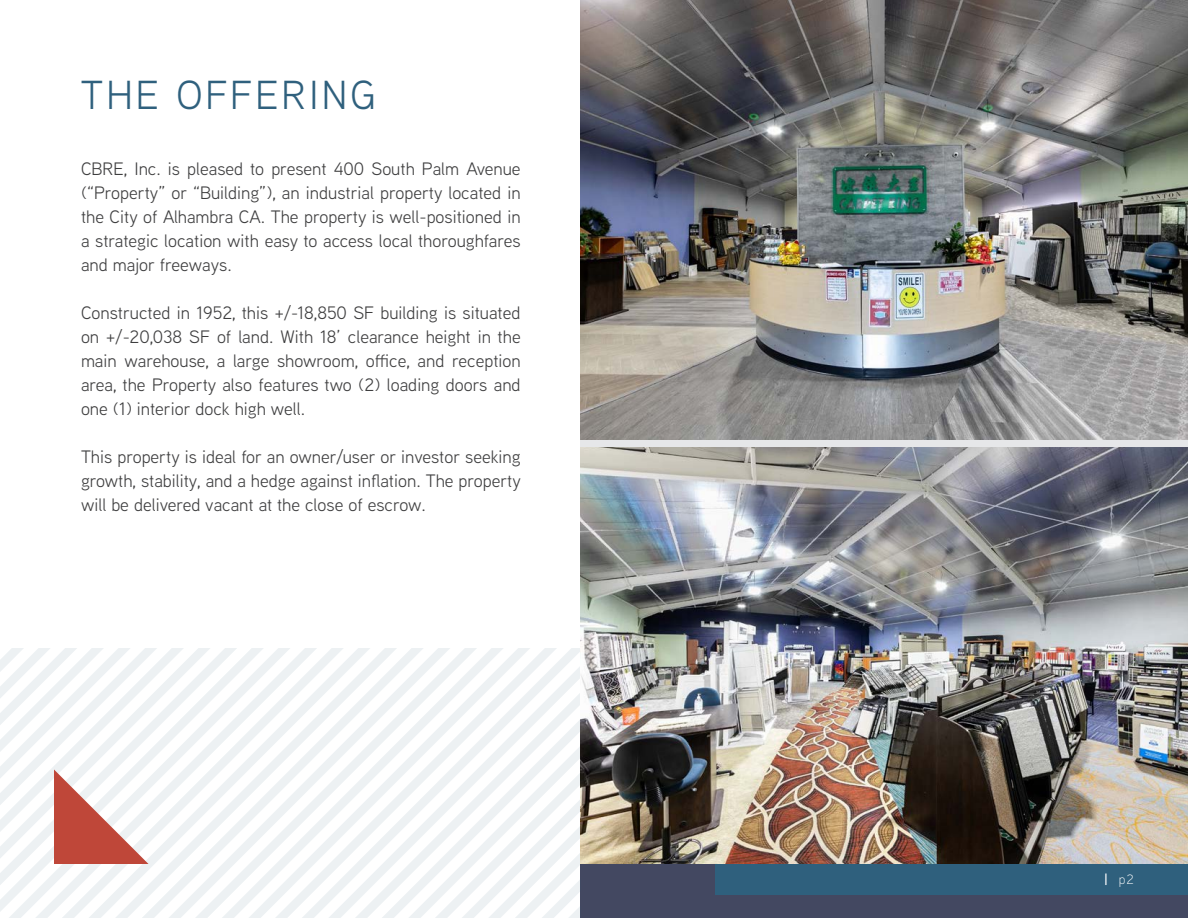
<style>
.page{position:relative;width:1188px;height:918px;background:#fff}
.page>*{position:absolute;margin:0;border:0;box-sizing:border-box;transform-origin:0 0}
.t1{font:40.5px "Aaux Next";letter-spacing:.075em;color:#2f607d}
.Body_Copy{font:18px/24px "Aaux Next";color:#3e3e3f;text-align:justify}
.t2{font:300 13.5px "Aaux Next";color:#fff}
.s1{font-weight:600}
</style>
<div class="page">
<img style="left:580px;top:0;width:608px;height:440px">
<div style="left:580px;top:864px;width:608px;height:54px;background:#434861"></div>
<svg style="left:173px;top:648px;width:26px;height:270px"></svg>
<svg style="left:199px;top:648px;width:27px;height:270px"></svg>
<svg style="left:226px;top:648px;width:27px;height:270px"></svg>
<svg style="left:253px;top:648px;width:26px;height:270px"></svg>
<svg style="left:279px;top:648px;width:27px;height:270px"></svg>
<svg style="left:306px;top:648px;width:27px;height:270px"></svg>
<svg style="left:333px;top:648px;width:26px;height:270px"></svg>
<svg style="left:359px;top:648px;width:27px;height:270px"></svg>
<svg style="left:386px;top:648px;width:27px;height:270px"></svg>
<svg style="left:413px;top:648px;width:26px;height:270px"></svg>
<svg style="left:439px;top:648px;width:141px;height:270px"></svg>
<svg style="left:0;top:648px;width:169px;height:221px"></svg>
<img style="left:580px;top:447px;width:608px;height:417px">
<div style="left:716px;top:864px;width:472px;height:30px;background:#2f607d"></div>
<h1 class="t1" style="left:81px;top:68px;width:296px">THE OFFERING</h1>
<p class="Body_Copy" style="left:81px;top:156px;width:441px">CBRE, Inc. is pleased to present 400 South Palm Avenue (“Property” or “Building”), an industrial property located in the City of Alhambra CA. The property is well-positioned in a strategic location with easy to access local thoroughfares and major freeways.</p>
<p class="Body_Copy" style="left:81px;top:300px;width:441px">Constructed in 1952, this +/-18,850 SF building is situated on +/-20,038 SF of land. With 18’ clearance height in the main warehouse, a large showroom, office, and reception area, the Property also features two (2) loading doors and one (1) interior dock high well.</p>
<p class="Body_Copy" style="left:81px;top:444px;width:441px">This property is ideal for an owner/user or investor seeking growth, stability, and a hedge against inflation. The property will be delivered vacant at the close of escrow.</p>
<p class="t2" style="left:1104px;top:870px;width:31px"><span class="s1">|</span> p2</p>
</div>
